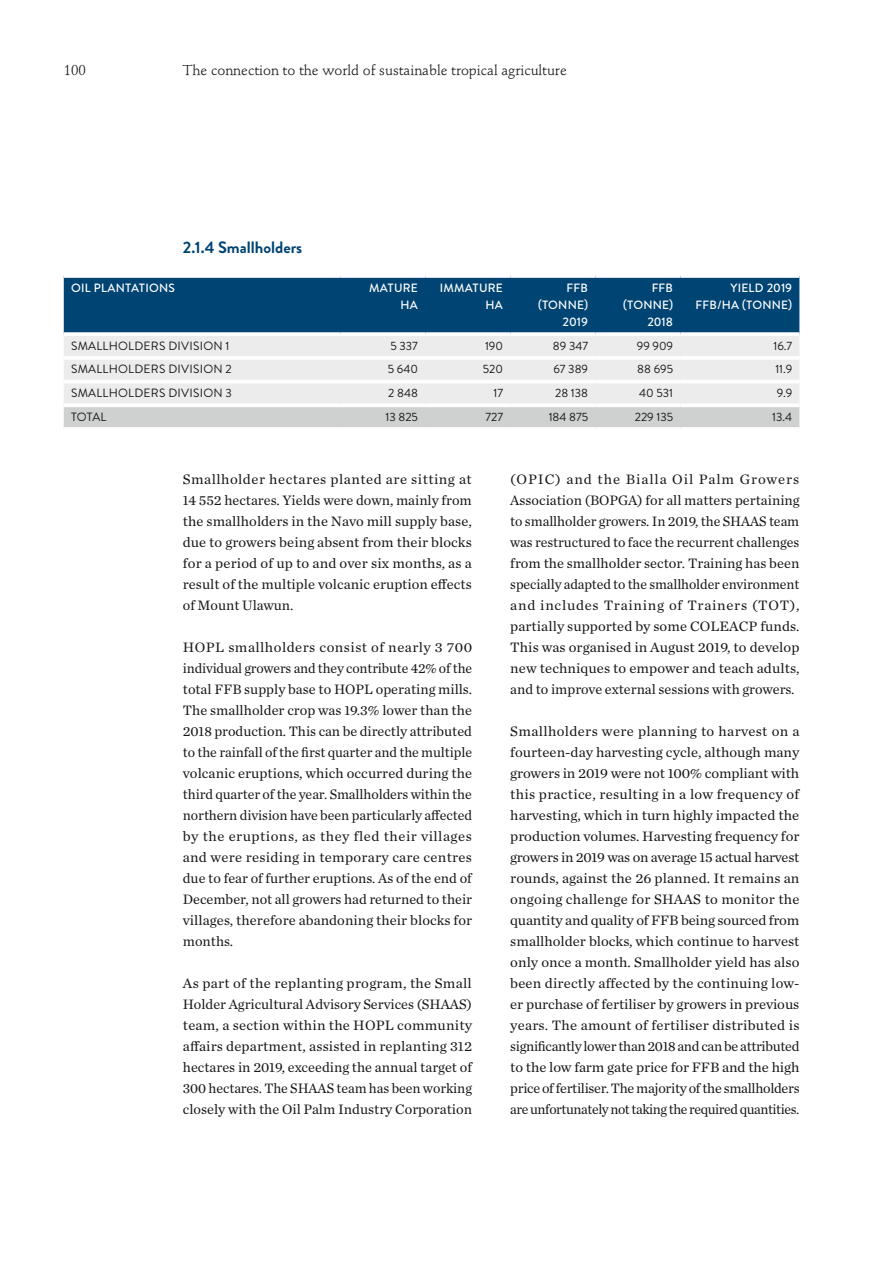
<style>
.page{position:relative;width:893px;height:1263px;background:#fff}
.page>*{position:absolute;margin:0;border:0;box-sizing:border-box;transform-origin:0 0}
.t1{font:700 16.5px "Brandon Grotesque";color:#004473}
.t2{font:14.25px/21px "Chronicle Text G1";color:#181716;text-align:justify}
.t3{font:14.25px "Stempel Schneidler Std";color:#181716}
.t4{font:12px "Brandon Grotesque";letter-spacing:.02em;color:#181716}
.t5{font:500 12px/17.2px "Brandon Text";letter-spacing:.02em;color:#fff;text-align:right}
</style>
<div class="page">
<div style="left:64px;top:278px;width:735px;height:54px;background:#004473"></div>
<div style="left:64px;top:336px;width:735px;height:67px;background:#ececec"></div>
<div style="left:64px;top:407px;width:735px;height:20px;background:#cfd0d0"></div>
<svg style="left:64px;top:277px;width:276px;height:1px"></svg>
<svg style="left:340px;top:276px;width:85px;height:2px"></svg>
<svg style="left:425px;top:276px;width:85px;height:2px"></svg>
<svg style="left:510px;top:276px;width:85px;height:2px"></svg>
<svg style="left:595px;top:276px;width:85px;height:2px"></svg>
<svg style="left:680px;top:276px;width:119px;height:2px"></svg>
<svg style="left:64px;top:332px;width:276px;height:1px"></svg>
<svg style="left:340px;top:332px;width:85px;height:2px"></svg>
<svg style="left:425px;top:332px;width:85px;height:2px"></svg>
<svg style="left:510px;top:332px;width:85px;height:2px"></svg>
<svg style="left:595px;top:332px;width:85px;height:2px"></svg>
<svg style="left:680px;top:332px;width:119px;height:2px"></svg>
<hr style="left:64px;top:356px;width:276px;height:4px;background:#fff">
<hr style="left:340px;top:356px;width:85px;height:4px;background:#fff">
<hr style="left:425px;top:356px;width:85px;height:4px;background:#fff">
<hr style="left:510px;top:356px;width:85px;height:4px;background:#fff">
<hr style="left:595px;top:356px;width:85px;height:4px;background:#fff">
<hr style="left:680px;top:356px;width:119px;height:4px;background:#fff">
<hr style="left:64px;top:380px;width:276px;height:3px;background:#fff">
<hr style="left:340px;top:380px;width:85px;height:3px;background:#fff">
<hr style="left:425px;top:380px;width:85px;height:3px;background:#fff">
<hr style="left:510px;top:380px;width:85px;height:3px;background:#fff">
<hr style="left:595px;top:380px;width:85px;height:3px;background:#fff">
<hr style="left:680px;top:380px;width:119px;height:3px;background:#fff">
<p class="t3" style="left:64px;top:61px;width:24px">100</p>
<p class="t3" style="left:183px;top:61px;width:385px">The connection to the world of sustainable tropical agriculture</p>
<p class="t1" style="left:183px;top:236px;width:121px">2.1.4 Smallholders</p>
<p class="t5" style="left:71px;top:279px;width:105px">OIL PLANTATIONS</p>
<p class="t5" style="left:369px;top:279px;width:50px">MATURE<br>HA</p>
<p class="t5" style="left:440px;top:279px;width:65px">IMMATURE<br>HA</p>
<p class="t5" style="left:538px;top:279px;width:52px">FFB (TONNE)<br>2019</p>
<p class="t5" style="left:623px;top:279px;width:52px">FFB (TONNE)<br>2018</p>
<p class="t5" style="left:695px;top:278px;width:98px">YIELD 2019<br>FFB/HA (TONNE)</p>
<p class="t4" style="left:71px;top:337px;width:160px">SMALLHOLDERS DIVISION 1</p>
<p class="t4" style="left:390px;top:337px;width:29px">5 337</p>
<p class="t4" style="left:485px;top:337px;width:20px">190</p>
<p class="t4" style="left:553px;top:337px;width:37px">89 347</p>
<p class="t4" style="left:637px;top:337px;width:38px">99 909</p>
<p class="t4" style="left:773px;top:337px;width:20px">16.7</p>
<p class="t4" style="left:71px;top:361px;width:162px">SMALLHOLDERS DIVISION 2</p>
<p class="t4" style="left:388px;top:361px;width:32px">5 640</p>
<p class="t4" style="left:483px;top:361px;width:22px">520</p>
<p class="t4" style="left:553px;top:361px;width:36px">67 389</p>
<p class="t4" style="left:637px;top:361px;width:37px">88 695</p>
<p class="t4" style="left:775px;top:361px;width:18px">11.9</p>
<p class="t4" style="left:71px;top:385px;width:162px">SMALLHOLDERS DIVISION 3</p>
<p class="t4" style="left:388px;top:385px;width:31px">2 848</p>
<p class="t4" style="left:493px;top:385px;width:11px">17</p>
<p class="t4" style="left:555px;top:385px;width:34px">28 138</p>
<p class="t4" style="left:639px;top:385px;width:35px">40 531</p>
<p class="t4" style="left:777px;top:385px;width:17px">9.9</p>
<p class="t4" style="left:71px;top:408px;width:37px">TOTAL</p>
<p class="t4" style="left:386px;top:408px;width:34px">13 825</p>
<p class="t4" style="left:485px;top:408px;width:19px">727</p>
<p class="t4" style="left:549px;top:408px;width:41px">184 875</p>
<p class="t4" style="left:635px;top:408px;width:40px">229 135</p>
<p class="t4" style="left:772px;top:408px;width:21px">13.4</p>
<p class="t2" style="left:183px;top:468px;width:291px">Smallholder hectares planted are sitting at 14 552 hectares. Yields were down, mainly from the smallholders in the Navo mill supply base, due to growers being absent from their blocks for a period of up to and over six months, as a result of the multiple volcanic eruption effects of Mount Ulawun.</p>
<p class="t2" style="left:183px;top:636px;width:291px">HOPL smallholders consist of nearly 3 700 individual growers and they contribute 42% of the total FFB supply base to HOPL operating mills.<br>The smallholder crop was 19.3% lower than the 2018 production. This can be directly attributed to the rainfall of the first quarter and the multiple volcanic eruptions, which occurred during the third quarter of the year. Smallholders within the northern division have been particularly affected by the eruptions, as they fled their villages and were residing in temporary care centres due to fear of further eruptions. As of the end of December, not all growers had returned to their villages, therefore abandoning their blocks for months.</p>
<p class="t2" style="left:183px;top:972px;width:291px">As part of the replanting program, the Small Holder Agricultural Advisory Services (SHAAS) team, a section within the HOPL community affairs department, assisted in replanting 312 hectares in 2019, exceeding the annual target of 300 hectares. The SHAAS team has been working closely with the Oil Palm Industry Corporation</p>
<p class="t2" style="left:510px;top:468px;width:291px">(OPIC) and the Bialla Oil Palm Growers Association (BOPGA) for all matters pertaining to smallholder growers. In 2019, the SHAAS team was restructured to face the recurrent challenges from the smallholder sector. Training has been specially adapted to the smallholder environment and includes Training of Trainers (TOT), partially supported by some COLEACP funds.<br>This was organised in August 2019, to develop new techniques to empower and teach adults, and to improve external sessions with growers.</p>
<p class="t2" style="left:510px;top:720px;width:291px">Smallholders were planning to harvest on a fourteen-day harvesting cycle, although many growers in 2019 were not 100% compliant with this practice, resulting in a low frequency of harvesting, which in turn highly impacted the production volumes. Harvesting frequency for growers in 2019 was on average 15 actual harvest rounds, against the 26 planned. It remains an ongoing challenge for SHAAS to monitor the quantity and quality of FFB being sourced from smallholder blocks, which continue to harvest only once a month. Smallholder yield has also been directly affected by the continuing low&shy;er purchase of fertiliser by growers in previous years. The amount of fertiliser distributed is significantly lower than 2018 and can be attributed to the low farm gate price for FFB and the high price of fertiliser. The majority of the smallholders are unfortunately not taking the required quantities.</p>
</div>
